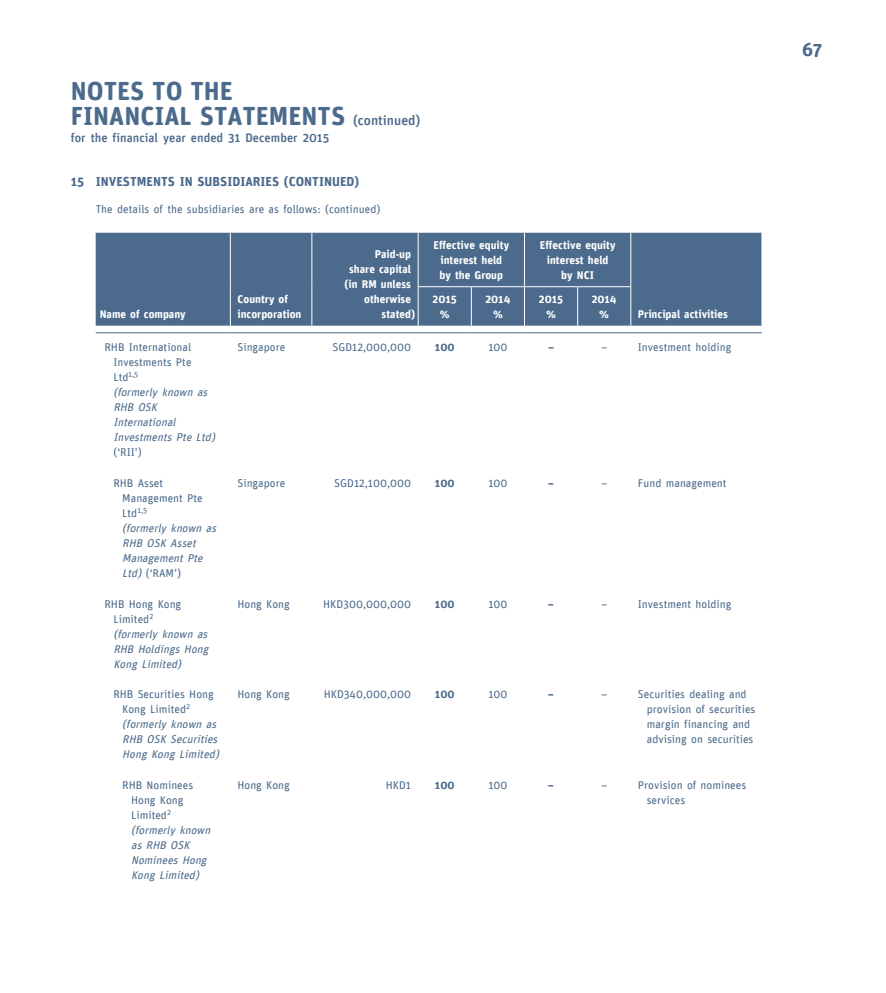
<style>
.page{position:relative;width:886px;height:993px;background:#fff}
.page>*{position:absolute;margin:0;border:0;box-sizing:border-box;transform-origin:0 0}
.t1{font:700 26.25px/25px "Unit Rounded";color:#4c6b8c}
.t2{font:700 18.75px "Unit Rounded";color:#4c6b8c}
.t3{font:700 13.12px "Unit Rounded";color:#4c6b8c}
.t4{font:500 12.5px "Unit Rounded";color:#4c6b8c}
.t5{font:italic 11.25px/15px "Unit Rounded";color:#4c6b8c}
.t6{font:11.25px/15px "Unit Rounded";color:#4c6b8c}
.t7{font:700 11.25px/15px "Unit Rounded";color:#fff;text-align:center}
.t8{font:700 11.25px "Unit Rounded";color:#4c6b8c}
.s1{font-weight:500;font-size:13.75px}
.s2{font-style:normal}
</style>
<div class="page">
<div style="left:96px;top:233px;width:665px;height:92px;background:#4c6b8c"></div>
<hr style="left:311px;top:233px;width:1px;height:53px;background:#fff">
<hr style="left:418px;top:233px;width:1px;height:53px;background:#fff">
<hr style="left:524px;top:233px;width:1px;height:53px;background:#fff">
<hr style="left:630px;top:233px;width:1px;height:53px;background:#fff">
<hr style="left:311px;top:286px;width:1px;height:39px;background:#fff">
<hr style="left:418px;top:287px;width:1px;height:38px;background:#fff">
<hr style="left:471px;top:287px;width:1px;height:38px;background:#fff">
<hr style="left:524px;top:287px;width:1px;height:38px;background:#fff">
<hr style="left:577px;top:287px;width:1px;height:38px;background:#fff">
<hr style="left:630px;top:287px;width:1px;height:38px;background:#fff">
<hr style="left:96px;top:332px;width:134px;height:1px;background:#4c6b8c">
<hr style="left:230px;top:332px;width:82px;height:1px;background:#4c6b8c">
<hr style="left:312px;top:332px;width:106px;height:1px;background:#4c6b8c">
<hr style="left:418px;top:332px;width:53px;height:1px;background:#4c6b8c">
<hr style="left:471px;top:332px;width:53px;height:1px;background:#4c6b8c">
<hr style="left:524px;top:332px;width:54px;height:1px;background:#4c6b8c">
<hr style="left:578px;top:332px;width:53px;height:1px;background:#4c6b8c">
<hr style="left:631px;top:332px;width:131px;height:1px;background:#4c6b8c">
<hr style="left:418px;top:286px;width:53px;height:1px;background:#fff">
<hr style="left:471px;top:286px;width:53px;height:1px;background:#fff">
<hr style="left:524px;top:286px;width:54px;height:1px;background:#fff">
<hr style="left:578px;top:286px;width:53px;height:1px;background:#fff">
<hr style="left:230px;top:233px;width:1px;height:53px;background:#fff">
<hr style="left:230px;top:286px;width:1px;height:39px;background:#fff">
<h1 class="t1" style="left:71px;top:78px;width:351px">NOTES TO THE<br>FINANCIAL STATEMENTS <span class="s1">(continued)</span></h1>
<p class="t4" style="left:71px;top:130px;width:260px">for the financial year ended 31 December 2015</p>
<p class="t3" style="left:71px;top:174px;width:290px">15 INVESTMENTS IN SUBSIDIARIES (CONTINUED)</p>
<p class="t6" style="left:96px;top:201px;width:286px">The details of the subsidiaries are as follows: (continued)</p>
<p class="t7" style="left:433px;top:237px;width:77px">Effective equity interest held by the Group</p>
<p class="t7" style="left:540px;top:237px;width:77px">Effective equity interest held by NCI</p>
<p class="t7" style="left:375px;top:246px;width:38px">Paid-up</p>
<p class="t7" style="left:349px;top:261px;width:63px">share capital</p>
<p class="t7" style="left:345px;top:276px;width:68px">(in RM unless</p>
<p class="t7" style="left:364px;top:291px;width:48px">otherwise</p>
<p class="t7" style="left:382px;top:306px;width:35px">stated)</p>
<p class="t7" style="left:237px;top:291px;width:66px;text-align:left">Country of incorporation</p>
<p class="t7" style="left:433px;top:291px;width:26px">2015 %</p>
<p class="t7" style="left:485px;top:291px;width:27px">2014 %</p>
<p class="t7" style="left:539px;top:291px;width:26px">2015 %</p>
<p class="t7" style="left:592px;top:291px;width:27px">2014 %</p>
<p class="t7" style="left:100px;top:306px;width:87px">Name of company</p>
<p class="t7" style="left:638px;top:306px;width:92px">Principal activities</p>
<p class="t5" style="left:113px;top:339px;width:106px;text-indent:-9px"><span class="s2">RHB International<br>Investments Pte<br>Ltd</span><sup>1,5<br></sup>(formerly known as<br>RHB OSK<br>International<br>Investments Pte Ltd)</p>
<p class="t6" style="left:113px;top:444px;width:30px">(‘RII’)</p>
<p class="t6" style="left:237px;top:339px;width:49px">Singapore</p>
<p class="t6" style="left:332px;top:339px;width:80px">SGD12,000,000</p>
<p class="t8" style="left:435px;top:340px;width:21px">100</p>
<p class="t6" style="left:488px;top:339px;width:21px">100</p>
<p class="t8" style="left:548px;top:340px;width:8px">–</p>
<p class="t6" style="left:601px;top:339px;width:8px">–</p>
<p class="t6" style="left:638px;top:339px;width:95px">Investment holding</p>
<p class="t5" style="left:122px;top:475px;width:98px;text-indent:-9px"><span class="s2">RHB Asset<br>Management Pte<br>Ltd</span><sup>1,5<br></sup>(formerly known as<br>RHB OSK Asset<br>Management Pte<br>Ltd) <span class="s2">(‘RAM’)</span></p>
<p class="t6" style="left:237px;top:475px;width:49px">Singapore</p>
<p class="t6" style="left:334px;top:475px;width:78px">SGD12,100,000</p>
<p class="t8" style="left:435px;top:476px;width:21px">100</p>
<p class="t6" style="left:488px;top:475px;width:21px">100</p>
<p class="t8" style="left:548px;top:476px;width:8px">–</p>
<p class="t6" style="left:601px;top:475px;width:8px">–</p>
<p class="t6" style="left:638px;top:475px;width:90px">Fund management</p>
<p class="t5" style="left:113px;top:595px;width:99px;text-indent:-9px"><span class="s2">RHB Hong Kong<br>Limited</span><sup>2<br></sup>(formerly known as<br>RHB Holdings Hong<br>Kong Limited)</p>
<p class="t6" style="left:237px;top:595px;width:54px">Hong Kong</p>
<p class="t6" style="left:323px;top:595px;width:89px">HKD300,000,000</p>
<p class="t8" style="left:435px;top:596px;width:21px">100</p>
<p class="t6" style="left:488px;top:595px;width:21px">100</p>
<p class="t8" style="left:548px;top:596px;width:8px">–</p>
<p class="t6" style="left:601px;top:595px;width:8px">–</p>
<p class="t6" style="left:638px;top:595px;width:95px">Investment holding</p>
<p class="t5" style="left:122px;top:686px;width:101px;text-indent:-9px"><span class="s2">RHB Securities Hong<br>Kong Limited</span><sup>2 </sup>(formerly known as<br>RHB OSK Securities<br>Hong Kong Limited)</p>
<p class="t6" style="left:237px;top:686px;width:54px">Hong Kong</p>
<p class="t6" style="left:324px;top:686px;width:89px">HKD340,000,000</p>
<p class="t8" style="left:435px;top:687px;width:21px">100</p>
<p class="t6" style="left:488px;top:686px;width:21px">100</p>
<p class="t8" style="left:548px;top:687px;width:8px">–</p>
<p class="t6" style="left:601px;top:686px;width:8px">–</p>
<p class="t6" style="left:647px;top:686px;width:110px;text-indent:-9px">Securities dealing and provision of securities margin financing and advising on securities</p>
<p class="t5" style="left:131px;top:777px;width:84px;text-indent:-9px"><span class="s2">RHB Nominees<br>Hong Kong<br>Limited</span><sup>2 </sup>(formerly known as RHB OSK<br>Nominees Hong<br>Kong Limited)</p>
<p class="t6" style="left:237px;top:777px;width:54px">Hong Kong</p>
<p class="t6" style="left:386px;top:777px;width:27px">HKD1</p>
<p class="t8" style="left:435px;top:777px;width:21px">100</p>
<p class="t6" style="left:488px;top:777px;width:21px">100</p>
<p class="t8" style="left:548px;top:777px;width:8px">–</p>
<p class="t6" style="left:601px;top:777px;width:8px">–</p>
<p class="t6" style="left:647px;top:777px;width:101px;text-indent:-9px">Provision of nominees services</p>
<h2 class="t2" style="left:802px;top:38px;width:21px">67</h2>
</div>
